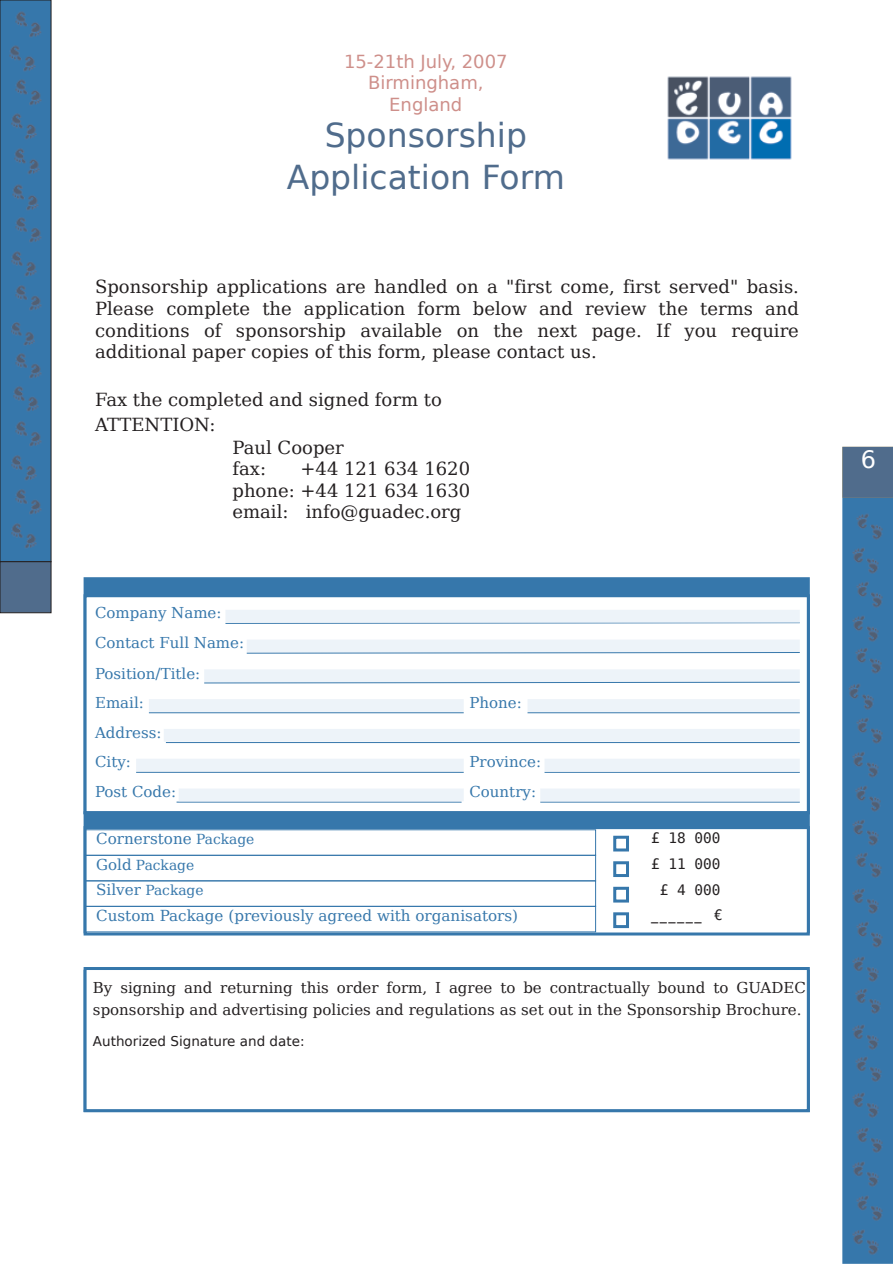
<style>
.page{position:relative;width:893px;height:1264px;background:#fff}
.page>*{position:absolute;margin:0;border:0;box-sizing:border-box;transform-origin:0 0}
.t1{font:33px/42.2px "Bitstream Vera Sans";letter-spacing:-.01em;color:#506c8c;text-align:center}
.t2{font:24px "Bitstream Vera Sans";color:#fff}
.t3{font:18px/21.6px "Bitstream Vera Serif";letter-spacing:-.035em;color:#231f20}
.t4{font:18px/21.6px "Bitstream Vera Sans";color:#ce8f8a;text-align:center}
.t5{font:18px "Bitstream Vera Serif";letter-spacing:-.065em;color:#231f20}
.t6{font:15.15px "Bitstream Vera Serif";letter-spacing:-.035em;color:#3677ab}
.t7{font:15px/21.6px "Bitstream Vera Serif";letter-spacing:-.01em;color:#231f20}
.t8{font:15px "Bitstream Vera Serif";letter-spacing:-.035em;color:#3677ab}
.t9{font:15px "Bitstream Vera Serif";letter-spacing:-.105em;color:#3677ab}
.t10{font:14.4px "Bitstream Vera Sans Mono";color:#231f20}
.t11{font:13.8px "Bitstream Vera Serif";letter-spacing:-.045em;color:#3677ab}
.t12{font:13.5px "Bitstream Vera Sans";letter-spacing:-.01em;color:#231f20}
.s1{font-size:13.8px}
.s2{font-size:15px}
.s3{font-size:15.15px}
</style>
<div class="page">
<div style="left:842px;top:497px;width:51px;height:766px;background:#3677ab"></div>
<div style="left:842px;top:446px;width:51px;height:51px;background:#506c8c"></div>
<div style="left:0;top:0;width:51px;height:561px;background:#3677ab"></div>
<div style="left:0;top:561px;width:51px;height:51px;background:#506c8c"></div>
<div style="left:0;top:561px;width:51px;height:51px;border:1px solid #231f20"></div>
<img style="left:11px;top:523px;width:26px;height:26px">
<img style="left:15px;top:489px;width:27px;height:26px">
<img style="left:11px;top:455px;width:26px;height:26px">
<img style="left:15px;top:421px;width:27px;height:26px">
<img style="left:13px;top:386px;width:26px;height:26px">
<img style="left:15px;top:353px;width:27px;height:26px">
<img style="left:11px;top:322px;width:24px;height:24px">
<img style="left:15px;top:285px;width:27px;height:26px">
<img style="left:11px;top:251px;width:26px;height:26px">
<img style="left:15px;top:217px;width:27px;height:26px">
<img style="left:12px;top:184px;width:27px;height:26px">
<img style="left:14px;top:148px;width:26px;height:27px">
<img style="left:11px;top:113px;width:26px;height:27px">
<img style="left:15px;top:79px;width:27px;height:26px">
<img style="left:9px;top:45px;width:27px;height:26px">
<img style="left:15px;top:11px;width:27px;height:26px">
<img style="left:856px;top:514px;width:27px;height:26px">
<img style="left:852px;top:548px;width:27px;height:26px">
<img style="left:856px;top:582px;width:27px;height:26px">
<img style="left:852px;top:616px;width:27px;height:26px">
<img style="left:855px;top:648px;width:27px;height:26px">
<img style="left:849px;top:683px;width:25px;height:27px">
<img style="left:856px;top:718px;width:27px;height:26px">
<img style="left:852px;top:752px;width:27px;height:26px">
<img style="left:855px;top:785px;width:26px;height:27px">
<img style="left:852px;top:820px;width:27px;height:26px">
<img style="left:855px;top:852px;width:27px;height:26px">
<img style="left:852px;top:888px;width:27px;height:26px">
<img style="left:856px;top:922px;width:27px;height:26px">
<img style="left:852px;top:956px;width:27px;height:26px">
<img style="left:855px;top:988px;width:26px;height:26px">
<img style="left:852px;top:1024px;width:27px;height:26px">
<img style="left:855px;top:1056px;width:27px;height:26px">
<img style="left:852px;top:1092px;width:27px;height:26px">
<img style="left:856px;top:1127px;width:27px;height:26px">
<img style="left:852px;top:1161px;width:27px;height:26px">
<img style="left:856px;top:1195px;width:27px;height:26px">
<img style="left:852px;top:1229px;width:27px;height:26px">
<img style="left:667px;top:76px;width:125px;height:84px">
<div style="left:85px;top:578px;width:723px;height:234px;background:#3677ab"></div>
<div style="left:85px;top:595px;width:723px;height:217px;background:#fff"></div>
<div style="left:84px;top:594px;width:725px;height:220px;border:3px solid #3677ab"></div>
<svg style="left:225px;top:622px;width:575px;height:1px"></svg>
<hr style="left:544px;top:771px;width:255px;height:1px;background:#3677ab">
<hr style="left:540px;top:801px;width:259px;height:1px;background:#3677ab">
<div style="left:225px;top:609px;width:574px;height:13px;background:#edf3f9"></div>
<div style="left:247px;top:639px;width:552px;height:13px;background:#edf3f9"></div>
<div style="left:204px;top:669px;width:595px;height:13px;background:#edf3f9"></div>
<div style="left:149px;top:699px;width:314px;height:12px;background:#edf3f9"></div>
<div style="left:136px;top:758px;width:327px;height:13px;background:#edf3f9"></div>
<div style="left:164px;top:728px;width:635px;height:13px;background:#edf3f9"></div>
<hr style="left:149px;top:712px;width:314px;height:1px;background:#3677ab">
<hr style="left:136px;top:771px;width:327px;height:1px;background:#3677ab">
<hr style="left:176px;top:801px;width:285px;height:1px;background:#3677ab">
<div style="left:540px;top:788px;width:259px;height:13px;background:#edf3f9"></div>
<div style="left:544px;top:758px;width:255px;height:13px;background:#edf3f9"></div>
<div style="left:527px;top:699px;width:272px;height:12px;background:#edf3f9"></div>
<hr style="left:527px;top:712px;width:272px;height:1px;background:#3677ab">
<svg style="left:246px;top:652px;width:554px;height:1px"></svg>
<svg style="left:204px;top:681px;width:596px;height:2px"></svg>
<div style="left:179px;top:788px;width:284px;height:13px;background:#edf3f9"></div>
<hr style="left:166px;top:742px;width:633px;height:1px;background:#3677ab">
<div style="left:85px;top:812px;width:723px;height:119px;background:#3677ab"></div>
<div style="left:84px;top:811px;width:725px;height:122px;border:3px solid #3677ab"></div>
<div style="left:85px;top:827px;width:723px;height:106px;background:#fff"></div>
<div style="left:84px;top:825px;width:725px;height:110px;border:3px solid #3677ab"></div>
<div style="left:613px;top:835px;width:16px;height:16px;border:3px solid #3677ab"></div>
<div style="left:613px;top:861px;width:16px;height:15px;border:3px solid #3677ab"></div>
<div style="left:613px;top:886px;width:16px;height:16px;border:3px solid #3677ab"></div>
<div style="left:84px;top:966px;width:725px;height:145px;border:3px solid #3677ab"></div>
<div style="left:613px;top:912px;width:16px;height:15px;border:3px solid #3677ab"></div>
<div style="left:85px;top:829px;width:511px;height:26px;border:1px solid #3677ab"></div>
<div style="left:85px;top:880px;width:511px;height:26px;border:1px solid #3677ab"></div>
<div style="left:85px;top:905px;width:511px;height:26px;border:1px solid #3677ab"></div>
<div style="left:85px;top:854px;width:511px;height:26px;border:1px solid #3677ab"></div>
<p class="t4" style="left:344px;top:49px;width:165px">15-21th July, 2007<br>Birm ingh am ,<br>England</p>
<h1 class="t1" style="left:287px;top:112px;width:268px">Sponsorsh ip<br>Application Form</h1>
<p class="t3" style="left:95px;top:276px;width:705px">Sponsorsh ip applications are h andle d on a "first com e , first se rve d"basis.<br>Ple as e com ple te th e application form be low and re vie w th e te rm s and conditions of sponsorsh ip available on th e ne xt page . If you re q uire additionalpape r copie s ofth is form , ple as e contactus .</p>
<p class="t3" style="left:95px;top:389px;width:349px">Fax th e com ple te d and signe d form to</p>
<p class="t5" style="left:95px;top:414px;width:122px">ATTENTIO N:</p>
<p class="t3" style="left:232px;top:436px;width:113px">PaulCoope r</p>
<p class="t3" style="left:232px;top:458px;width:35px">fax:</p>
<p class="t3" style="left:232px;top:458px;width:239px;text-align:justify;text-indent:68px">+ 44 121 634 1620 ph one : + 44 121 634 1630 e m ail: info@ guade c.org</p>
<p class="t8" style="left:95px;top:604px;width:128px">Com pany Nam e :</p>
<p class="t8" style="left:95px;top:634px;width:150px">ContactFullNam e :</p>
<p class="t9" style="left:95px;top:665px;width:107px">Pos ition/Title :</p>
<p class="t8" style="left:95px;top:694px;width:55px">Em ail:</p>
<p class="t8" style="left:95px;top:723px;width:68px">Addre ss:</p>
<p class="t8" style="left:469px;top:694px;width:54px">Ph one :</p>
<p class="t8" style="left:95px;top:753px;width:37px">City:</p>
<p class="t8" style="left:469px;top:753px;width:73px">Province :</p>
<p class="t8" style="left:95px;top:783px;width:83px">PostCode :</p>
<p class="t8" style="left:469px;top:783px;width:68px">Country:</p>
<p class="t6" style="left:96px;top:829px;width:157px">Corne rstone <span class="s1">Pack age</span></p>
<p class="t10" style="left:651px;top:829px;width:71px">£ 18 000</p>
<p class="t11" style="left:96px;top:856px;width:96px"><span class="s2">Gold</span> Pack age</p>
<p class="t10" style="left:651px;top:855px;width:71px">£ 11 000</p>
<p class="t11" style="left:96px;top:882px;width:106px"><span class="s3">Silve r</span> Pack age</p>
<p class="t10" style="left:659px;top:880px;width:62px">£ 4 000</p>
<p class="t6" style="left:96px;top:906px;width:425px">Custom Pack age (pre viously agre e d w ith organisators)</p>
<p class="t10" style="left:651px;top:906px;width:73px">______ €</p>
<p class="t7" style="left:93px;top:976px;width:715px">By signing and re turning th is orde r form , I agre e to be contractually bound to GUADEC sponsorsh ip and adve rtising policie s and re gulations as se toutin th e Sponsorsh ip Broch ure .</p>
<p class="t12" style="left:93px;top:1031px;width:213px">Auth orize d Signature and date :</p>
<h2 class="t2" style="left:861px;top:442px;width:17px">6</h2>
</div>
